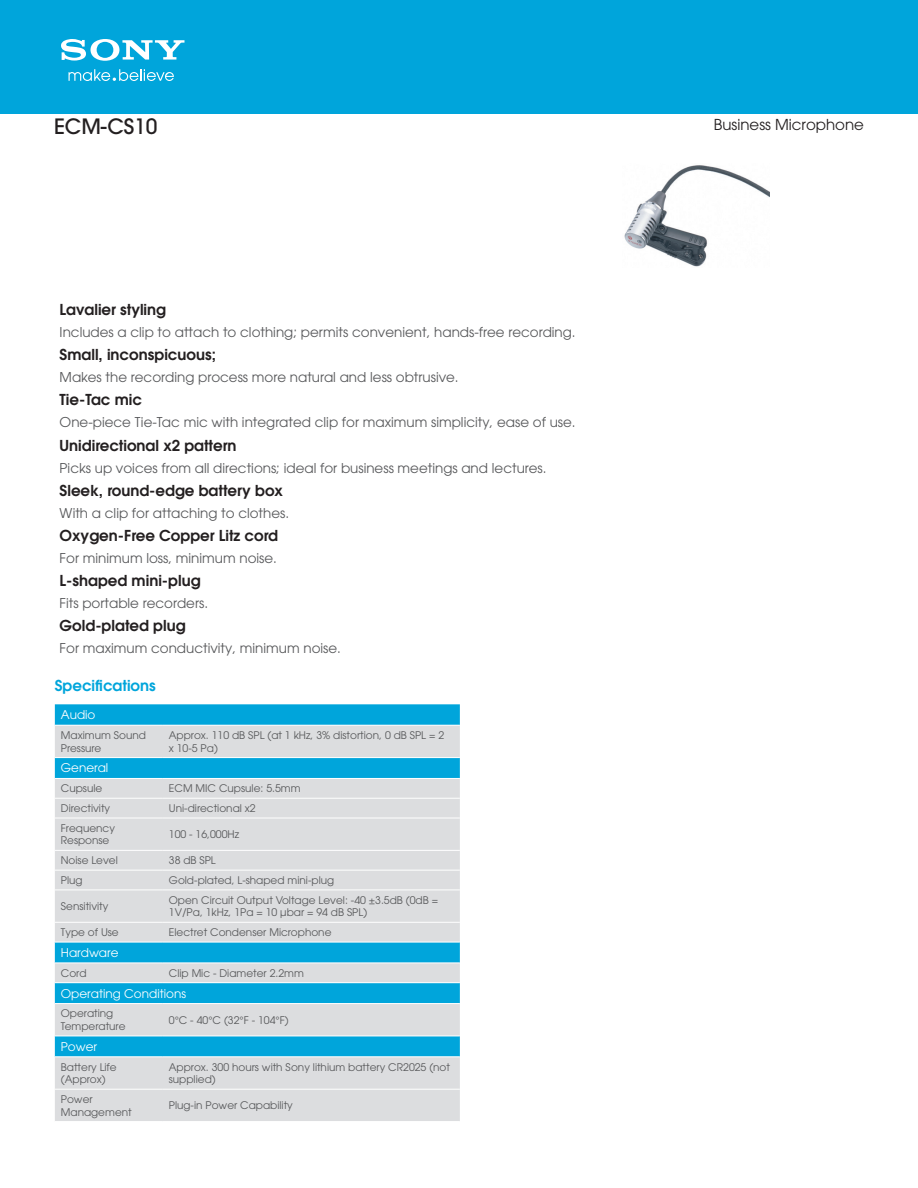
<style>
.page{position:relative;width:918px;height:1188px;background:#fff}
.page>*{position:absolute;margin:0;border:0;box-sizing:border-box;transform-origin:0 0}
.DI_Model_Number{font:500 21px "ITC Avant Garde Std";color:#231f20}
.KeyFeatureTableHeade{font:600 15px "ITC Avant Garde Std";color:#231f20}
.KeyFeatureTableDescr{font:15px "ITC Avant Garde Std";color:#231f20}
.t1{font:600 15px "ITC Avant Garde Std";color:#00a5db}
.KeyFeatureTableDescr-2{font:13.5px "ITC Avant Garde Std";color:#57585a}
._8ptWhiteFont{font:12px "ITC Avant Garde Std";color:#fff}
._7pointFont{font:10.5px/12.6px "ITC Avant Garde Std";color:#57585a}
</style>
<div class="page">
<div style="left:0;top:0;width:918px;height:113px;background:#00a5db"></div>
<svg style="left:69px;top:69px;width:105px;height:12px"></svg>
<svg style="left:61px;top:39px;width:124px;height:22px"></svg>
<img style="left:624px;top:165px;width:146px;height:102px">
<svg style="left:55px;top:704px;width:405px;height:21px;background:#07a7dc"></svg>
<svg style="left:55px;top:726px;width:405px;height:395px;background:#afd1de"></svg>
<hr style="left:55px;top:757px;width:108px;height:1px;background:#fff">
<hr style="left:163px;top:757px;width:297px;height:1px;background:#fff">
<hr style="left:55px;top:778px;width:108px;height:1px;background:#fff">
<hr style="left:163px;top:778px;width:297px;height:1px;background:#fff">
<hr style="left:55px;top:798px;width:108px;height:1px;background:#fff">
<hr style="left:163px;top:798px;width:297px;height:1px;background:#fff">
<hr style="left:55px;top:818px;width:108px;height:1px;background:#fff">
<hr style="left:163px;top:818px;width:297px;height:1px;background:#fff">
<hr style="left:55px;top:850px;width:108px;height:1px;background:#fff">
<hr style="left:163px;top:850px;width:297px;height:1px;background:#fff">
<hr style="left:55px;top:870px;width:108px;height:1px;background:#fff">
<hr style="left:163px;top:870px;width:297px;height:1px;background:#fff">
<hr style="left:55px;top:890px;width:108px;height:1px;background:#fff">
<hr style="left:163px;top:890px;width:297px;height:1px;background:#fff">
<hr style="left:55px;top:922px;width:108px;height:1px;background:#fff">
<hr style="left:163px;top:922px;width:297px;height:1px;background:#fff">
<hr style="left:55px;top:942px;width:108px;height:1px;background:#fff">
<hr style="left:163px;top:942px;width:297px;height:1px;background:#fff">
<hr style="left:55px;top:963px;width:108px;height:1px;background:#fff">
<hr style="left:163px;top:963px;width:297px;height:1px;background:#fff">
<hr style="left:55px;top:982px;width:108px;height:1px;background:#fff">
<hr style="left:163px;top:982px;width:297px;height:1px;background:#fff">
<hr style="left:55px;top:1003px;width:108px;height:1px;background:#fff">
<hr style="left:163px;top:1003px;width:297px;height:1px;background:#fff">
<hr style="left:55px;top:1036px;width:108px;height:1px;background:#fff">
<hr style="left:163px;top:1036px;width:297px;height:1px;background:#fff">
<hr style="left:55px;top:1056px;width:108px;height:1px;background:#fff">
<hr style="left:163px;top:1056px;width:297px;height:1px;background:#fff">
<hr style="left:55px;top:1089px;width:108px;height:1px;background:#fff">
<hr style="left:163px;top:1089px;width:297px;height:1px;background:#fff">
<p class="DI_Model_Number" style="left:54px;top:113px;width:105px">ECM-CS10</p>
<p class="KeyFeatureTableDescr" style="left:714px;top:115px;width:152px">Business Microphone</p>
<p class="KeyFeatureTableHeade" style="left:60px;top:300px;width:108px">Lavalier styling</p>
<p class="KeyFeatureTableDescr-2" style="left:60px;top:324px;width:518px">Includes a clip to attach to clothing; permits convenient, hands-free recording.</p>
<p class="KeyFeatureTableHeade" style="left:60px;top:345px;width:158px">Small, inconspicuous;</p>
<p class="KeyFeatureTableDescr-2" style="left:60px;top:369px;width:401px">Makes the recording process more natural and less obtrusive.</p>
<p class="KeyFeatureTableHeade" style="left:60px;top:390px;width:84px">Tie-Tac mic</p>
<p class="KeyFeatureTableDescr-2" style="left:60px;top:414px;width:517px">One-piece Tie-Tac mic with integrated clip for maximum simplicity, ease of use.</p>
<p class="KeyFeatureTableHeade" style="left:60px;top:435px;width:178px">Unidirectional x2 pattern</p>
<p class="KeyFeatureTableDescr-2" style="left:60px;top:459px;width:488px">Picks up voices from all directions; ideal for business meetings and lectures.</p>
<p class="KeyFeatureTableHeade" style="left:60px;top:480px;width:225px">Sleek, round-edge battery box</p>
<p class="KeyFeatureTableDescr-2" style="left:60px;top:504px;width:231px">With a clip for attaching to clothes.</p>
<p class="KeyFeatureTableHeade" style="left:60px;top:525px;width:220px">Oxygen-Free Copper Litz cord</p>
<p class="KeyFeatureTableDescr-2" style="left:60px;top:549px;width:219px">For minimum loss, minimum noise.</p>
<p class="KeyFeatureTableHeade" style="left:60px;top:570px;width:142px">L-shaped mini-plug</p>
<p class="KeyFeatureTableDescr-2" style="left:60px;top:594px;width:150px">Fits portable recorders.</p>
<p class="KeyFeatureTableHeade" style="left:60px;top:616px;width:127px">Gold-plated plug</p>
<p class="KeyFeatureTableDescr-2" style="left:60px;top:640px;width:283px">For maximum conductivity, minimum noise.</p>
<p class="t1" style="left:55px;top:675px;width:103px">Specifications</p>
<p class="_8ptWhiteFont" style="left:61px;top:707px;width:36px">Audio</p>
<p class="_7pointFont" style="left:61px;top:729px;width:87px">Maximum Sound<br>Pressure</p>
<p class="_7pointFont" style="left:169px;top:729px;width:277px">Approx. 110 dB SPL (at 1 kHz, 3% distortion, 0 dB SPL = 2 x 10-5 Pa)</p>
<p class="_8ptWhiteFont" style="left:61px;top:761px;width:49px">General</p>
<p class="_7pointFont" style="left:61px;top:782px;width:43px">Cupsule</p>
<p class="_7pointFont" style="left:169px;top:782px;width:133px">ECM MIC Cupsule: 5.5mm</p>
<p class="_7pointFont" style="left:61px;top:802px;width:51px">Directivity</p>
<p class="_7pointFont" style="left:169px;top:802px;width:88px">Uni-directional x2</p>
<p class="_7pointFont" style="left:61px;top:822px;width:56px">Frequency<br>Response</p>
<p class="_7pointFont" style="left:169px;top:828px;width:72px">100 - 16,000Hz</p>
<p class="_7pointFont" style="left:61px;top:854px;width:58px">Noise Level</p>
<p class="_7pointFont" style="left:169px;top:854px;width:48px">38 dB SPL</p>
<p class="_7pointFont" style="left:61px;top:874px;width:23px">Plug</p>
<p class="_7pointFont" style="left:169px;top:874px;width:167px">Gold-plated, L-shaped mini-plug</p>
<p class="_7pointFont" style="left:61px;top:900px;width:49px">Sensitivity</p>
<p class="_7pointFont" style="left:169px;top:893px;width:271px">Open Circuit Output Voltage Level: -40 ±3.5dB (0dB =<br>1V/Pa, 1kHz, 1Pa = 10 µbar = 94 dB SPL)</p>
<p class="_7pointFont" style="left:61px;top:926px;width:59px">Type of Use</p>
<p class="_7pointFont" style="left:169px;top:926px;width:164px">Electret Condenser Microphone</p>
<p class="_8ptWhiteFont" style="left:61px;top:945px;width:59px">Hardware</p>
<p class="_7pointFont" style="left:61px;top:966px;width:27px">Cord</p>
<p class="_7pointFont" style="left:169px;top:966px;width:137px">Clip Mic - Diameter 2.2mm</p>
<p class="_8ptWhiteFont" style="left:61px;top:986px;width:127px">Operating Conditions</p>
<p class="_7pointFont" style="left:61px;top:1007px;width:66px">Operating<br>Temperature</p>
<p class="_7pointFont" style="left:169px;top:1013px;width:121px">0°C - 40°C (32°F - 104°F)</p>
<p class="_8ptWhiteFont" style="left:61px;top:1039px;width:38px">Power</p>
<p class="_7pointFont" style="left:61px;top:1060px;width:57px">Battery Life (Approx)</p>
<p class="_7pointFont" style="left:169px;top:1060px;width:283px">Approx. 300 hours with Sony lithium battery CR2025 (not supplied)</p>
<p class="_7pointFont" style="left:61px;top:1093px;width:72px">Power<br>Management</p>
<p class="_7pointFont" style="left:169px;top:1099px;width:126px">Plug-in Power Capability</p>
</div>
